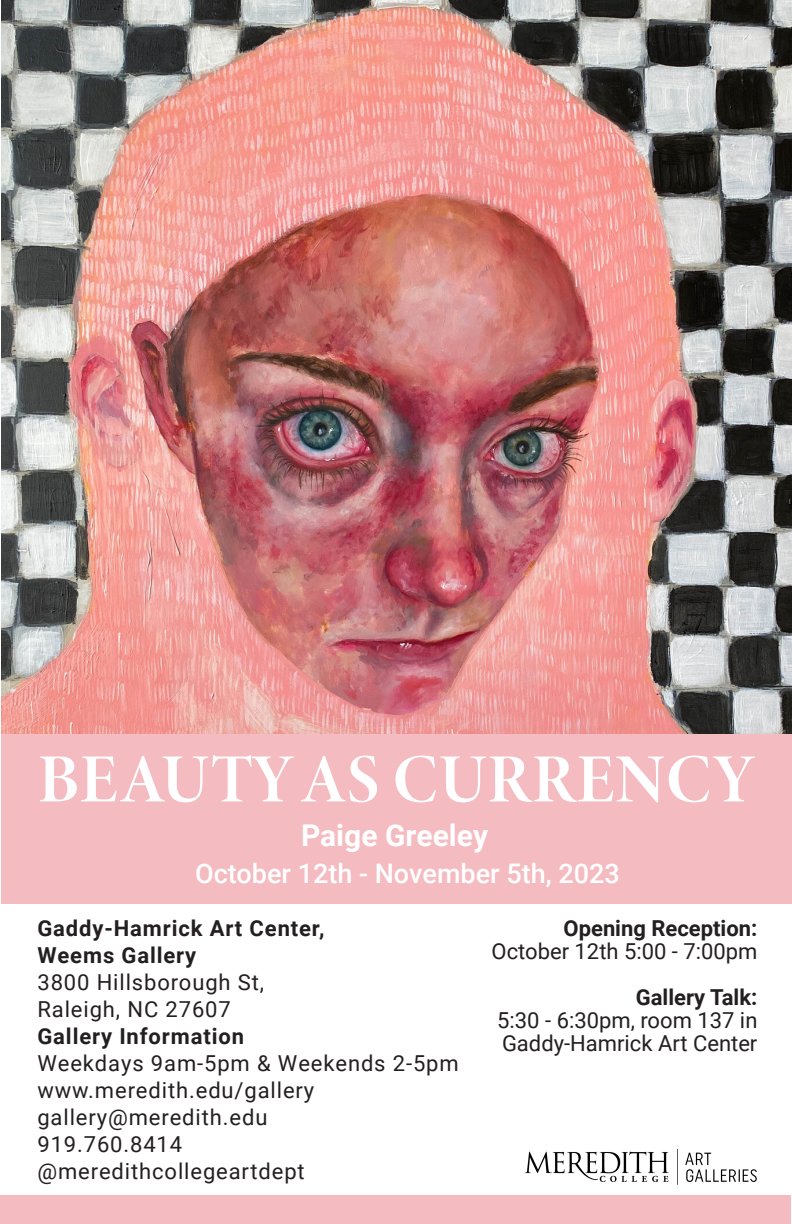
<style>
.page{position:relative;width:792px;height:1224px;background:#fff}
.page>*{position:absolute;margin:0;border:0;box-sizing:border-box;transform-origin:0 0}
.t1{font:69px "Minion Variable Concept";letter-spacing:.02em;color:#fff}
.t2{font:700 30px "Roboto";color:#fff}
.t3{font:500 27px "Roboto";color:#fff}
.t4{font:22px "Roboto";letter-spacing:.04em;color:#231f20}
.t5{font:22px "Roboto";color:#231f20}
.t6{font:700 22px "Roboto";letter-spacing:.04em;color:#231f20}
.t7{font:700 22px "Roboto";color:#231f20}
</style>
<div class="page">
<img style="left:1px;top:0;width:791px;height:734px">
<div style="left:1px;top:734px;width:791px;height:170px;background:#f4bbc1"></div>
<div style="left:0;top:1195px;width:791px;height:29px;background:#f4bbc1"></div>
<img style="left:526px;top:1150px;width:231px;height:35px">
<p class="t1" style="left:38px;top:731px;width:715px">BEAUTY AS CURRENCY</p>
<p class="t2" style="left:301px;top:815px;width:189px">Paige Greeley</p>
<p class="t3" style="left:195px;top:855px;width:426px">October 12th - November 5th, 2023</p>
<p class="t6" style="left:37px;top:912px;width:288px">Gaddy-Hamrick Art Center,</p>
<p class="t6" style="left:37px;top:939px;width:160px">Weems Gallery</p>
<p class="t4" style="left:37px;top:966px;width:228px">3800 Hillsborough St,</p>
<p class="t4" style="left:37px;top:993px;width:195px">Raleigh, NC 27607</p>
<p class="t6" style="left:37px;top:1020px;width:208px">Gallery Information</p>
<p class="t4" style="left:37px;top:1047px;width:423px">Weekdays 9am-5pm &amp; Weekends 2-5pm</p>
<p class="t4" style="left:37px;top:1074px;width:278px">www.meredith.edu/gallery</p>
<p class="t4" style="left:37px;top:1101px;width:232px">gallery@meredith.edu</p>
<p class="t4" style="left:37px;top:1128px;width:146px">919.760.8414</p>
<p class="t4" style="left:37px;top:1155px;width:269px">@meredithcollegeartdept</p>
<p class="t7" style="left:564px;top:912px;width:195px">Opening Reception:</p>
<p class="t5" style="left:492px;top:935px;width:267px">October 12th 5:00 - 7:00pm</p>
<p class="t7" style="left:636px;top:981px;width:123px">Gallery Talk:</p>
<p class="t5" style="left:497px;top:1004px;width:262px">5:30 - 6:30pm, room 137 in</p>
<p class="t5" style="left:502px;top:1027px;width:257px">Gaddy-Hamrick Art Center</p>
</div>
